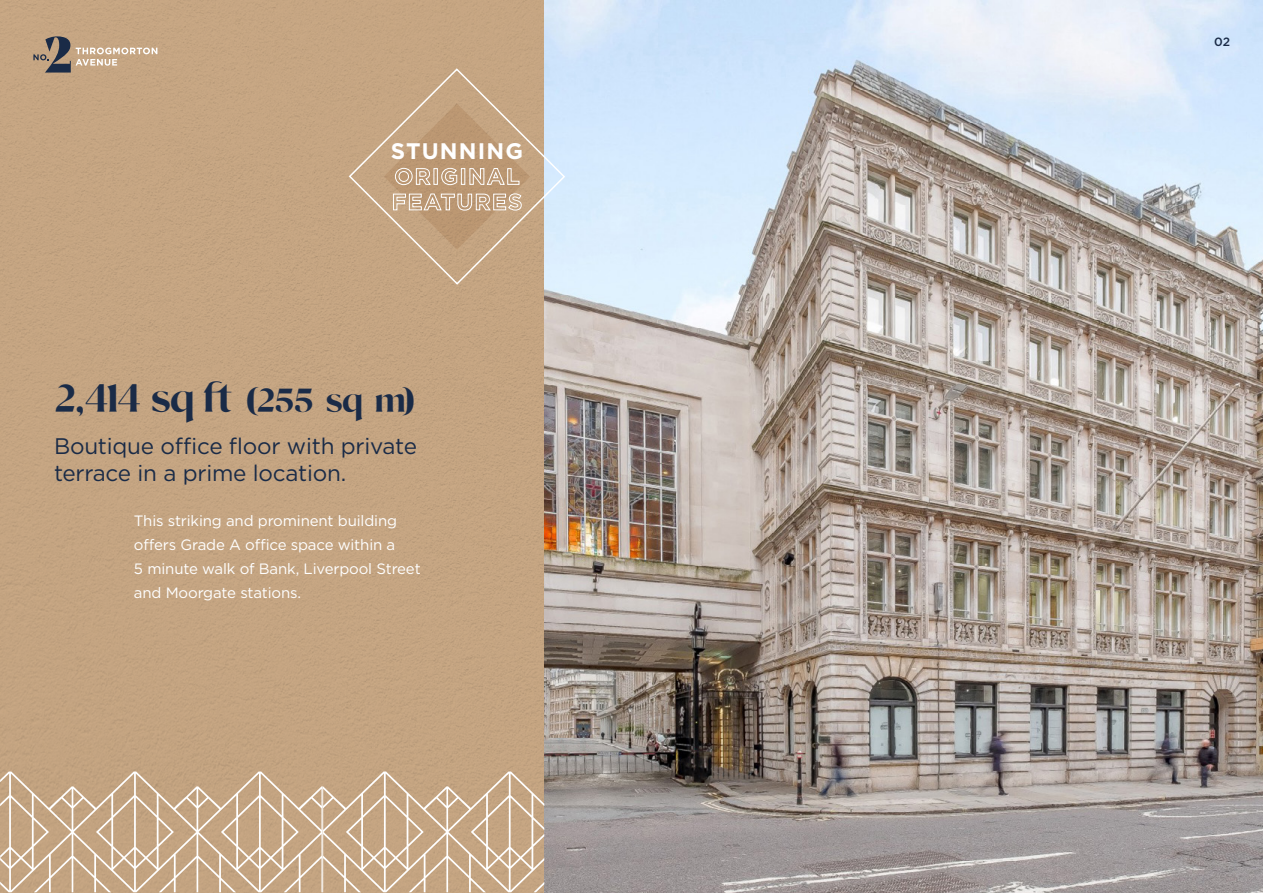
<style>
.page{position:relative;width:1263px;height:893px;background:#fff}
.page>*{position:absolute;margin:0;border:0;box-sizing:border-box;transform-origin:0 0}
.t1{font:300 42px "Mikela";color:#1a2b47}
.t2{font:22.5px/27px "Gotham";letter-spacing:-.01em;color:#1a2b47}
.t3{font:700 22.5px/25.5px "Gotham";letter-spacing:.05em;color:#fff}
.t4{font:15px/24px "Gotham";letter-spacing:-.01em;color:#fff}
.t5{font:500 12px "Gotham";color:#1a2b47}
.s1{font-size:36px}
</style>
<div class="page">
<img style="left:0;top:0;width:1263px;height:893px">
<svg style="left:0;top:771px;width:544px;height:121px;background:#ccb194"></svg>
<svg style="left:33px;top:36px;width:124px;height:37px;background:#b59d85"></svg>
<svg style="left:348px;top:67px;width:218px;height:219px;background:#c4a98c"></svg>
<h2 class="t3" style="left:391px;top:138px;width:134px">STUNNING<br>ORIGINAL<br>FEATURES</h2>
<h1 class="t1" style="left:54px;top:374px;width:362px">2,414 sq ft <span class="s1">(255 sq m)</span></h1>
<h2 class="t2" style="left:54px;top:432px;width:365px">Boutique office floor with private terrace in a prime location.</h2>
<p class="t4" style="left:134px;top:509px;width:288px">This striking and prominent building offers Grade A office space within a<br>5 minute walk of Bank, Liverpool Street and Moorgate stations.</p>
<p class="t5" style="left:1214px;top:34px;width:17px">02</p>
</div>
